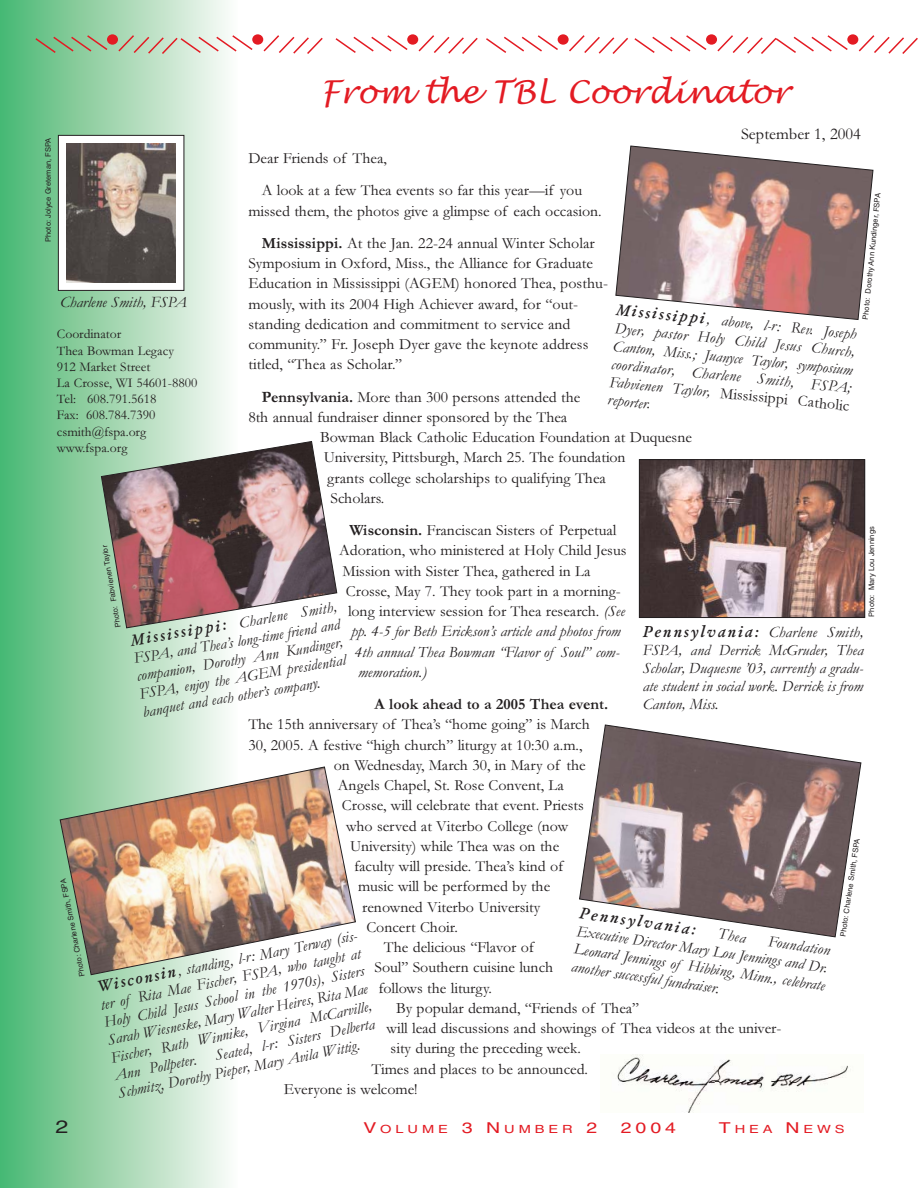
<style>
.page{position:relative;width:918px;height:1188px;background:#fff}
.page>*{position:absolute;margin:0;border:0;box-sizing:border-box;transform-origin:0 0}
.t1{font:31.5px "TT257 FO00";color:#e31b23}
.t2{font:18px "Helvetica";color:#231f20;scale:1.3 1}
.t3{font:16.5px "TT256 AO00";color:#231f20}
.t4{font:15.75px/20.2px "TT256 AO00";color:#231f20}
.t5{font:15.75px/18px "TT2557 O00";color:#231f20;text-align:justify}
.t6{font:15.75px "TT2578 O00";color:#231f20}
.t7{font:15.75px "TT2589 O00";color:#231f20}
.t8{font:15px "Helvetica";color:#e31b23;scale:1.3 1}
.t9{font:13.5px/16.2px "TT256 AO00";color:#231f20}
.t10{font:11.25px "Helvetica";letter-spacing:.265em;color:#e31b23;scale:1.3 1}
.t11{font:7.5px "Helvetica";color:#231f20}
.s1{font-family:"TT2578 O00"}
.s2{font-family:"TT2557 O00"}
.s3{font-family:"TT2589 O00"}
.s4{font-size:15px}
</style>
<div class="page">
<div style="left:0;top:0;width:237px;height:1188px;background:linear-gradient(to right,#4bb771,#fdfaf8)"></div>
<svg style="left:34px;top:34px;width:289px;height:22px"></svg>
<svg style="left:335px;top:34px;width:583px;height:20px"></svg>
<div style="left:58px;top:135px;width:126px;height:155px;background:#fff"></div>
<div style="left:58px;top:135px;width:126px;height:156px;border:1px solid #231f20"></div>
<img style="left:67px;top:143px;width:109px;height:140px">
<img style="left:617px;top:1055px;width:234px;height:58px">
<svg style="left:615px;top:145px;width:259px;height:170px"></svg>
<svg style="left:615px;top:303px;width:244px;height:17px"></svg>
<svg style="left:101px;top:441px;width:237px;height:188px;background:#9c8685"></svg>
<img style="left:641px;top:461px;width:222px;height:155px">
<div style="left:639px;top:459px;width:226px;height:159px;border:1px solid #231f20"></div>
<svg style="left:579px;top:724px;width:283px;height:214px"></svg>
<img style="left:59px;top:766px;width:297px;height:210px">
<h1 class="t1" style="left:321px;top:76px;width:470px">From the TBL Coordinator</h1>
<p class="t3" style="left:741px;top:128px;width:121px">September 1, 2004</p>
<p class="t11" style="left:46px;top:242px;width:106px;rotate:-90deg">Photo: Jolyce Greteman, FSPA</p>
<p class="t4" style="left:262px;top:144px;width:322px;line-height:32.2px;text-indent:-13px">Dear Friends of Thea,<br>A look at a few Thea events so far this year—if you</p>
<p class="t4" style="left:248px;top:196px;width:355px;line-height:32.2px;text-align:center">missed them, the photos give a glimpse of each occasion.<br><span class="s1">Mississippi.</span> At the Jan. 22-24 annual Winter Scholar</p>
<p class="t4" style="left:248px;top:255px;width:361px">Symposium in Oxford, Miss., the Alliance for Graduate Education in Mississippi (AGEM) honored Thea, posthu&shy;mously, with its 2004 High Achiever award, for “out&shy;standing dedication and commitment to service and community.” Fr. Joseph Dyer gave the keynote address titled, “Thea as Scholar.”</p>
<p class="t4" style="left:262px;top:388px;width:320px"><span class="s1">Pennsylvania.</span> More than 300 persons attended the</p>
<p class="t4" style="left:248px;top:409px;width:321px">8th annual fundraiser dinner sponsored by the Thea</p>
<p class="t4" style="left:320px;top:429px;width:373px">Bowman Black Catholic Education Foundation at Duquesne</p>
<p class="t4" style="left:324px;top:449px;width:304px">University, Pittsburgh, March 25. The foundation</p>
<p class="t4" style="left:327px;top:469px;width:280px">grants college scholarships to qualifying Thea</p>
<p class="t4" style="left:330px;top:490px;width:55px">Scholars.</p>
<p class="t4" style="left:349px;top:522px;width:269px"><span class="s1">Wisconsin.</span> Franciscan Sisters of Perpetual</p>
<p class="t4" style="left:339px;top:542px;width:289px">Adoration, who ministered at Holy Child Jesus</p>
<p class="t4" style="left:343px;top:562px;width:249px">Mission with Sister Thea, gathered in La</p>
<p class="t4" style="left:346px;top:583px;width:276px">Crosse, May 7. They took part in a morning-</p>
<p class="t4" style="left:348px;top:603px;width:279px">long interview session for Thea research. <span class="s2">(See</span></p>
<p class="t5" style="left:351px;top:623px;width:271px;line-height:20.2px">pp. 4-5 for Beth Erickson’s article and photos from 4th annual Thea Bowman “Flavor of Soul” com&shy;memoration.)</p>
<p class="t6" style="left:375px;top:699px;width:235px">A look ahead to a 2005 Thea event.</p>
<p class="t4" style="left:248px;top:716px;width:343px">The 15th anniversary of Thea’s “home going” is March</p>
<p class="t4" style="left:248px;top:736px;width:336px">30, 2005. A festive “high church” liturgy at 10:30 a.m.,</p>
<p class="t4" style="left:334px;top:757px;width:253px">on Wednesday, March 30, in Mary of the</p>
<p class="t4" style="left:338px;top:777px;width:228px">Angels Chapel, St. Rose Convent, La</p>
<p class="t4" style="left:342px;top:797px;width:243px">Crosse, will celebrate that event. Priests</p>
<p class="t4" style="left:346px;top:817px;width:224px">who served at Viterbo College (now</p>
<p class="t4" style="left:350px;top:838px;width:211px">University) while Thea was on the</p>
<p class="t4" style="left:354px;top:858px;width:211px">faculty will preside. Thea’s kind of</p>
<p class="t4" style="left:358px;top:878px;width:194px">music will be performed by the</p>
<p class="t4" style="left:362px;top:898px;width:180px">renowned Viterbo University</p>
<p class="t4" style="left:366px;top:919px;width:93px">Concert Choir.</p>
<p class="t4" style="left:384px;top:939px;width:152px">The delicious “Flavor of</p>
<p class="t4" style="left:374px;top:959px;width:180px">Soul” Southern cuisine lunch</p>
<p class="t4" style="left:379px;top:979px;width:115px">follows the liturgy.</p>
<p class="t4" style="left:396px;top:1000px;width:245px">By popular demand, “Friends of Thea”</p>
<p class="t4" style="left:387px;top:1020px;width:396px">will lead discussions and showings of Thea videos at the univer-</p>
<p class="t4" style="left:391px;top:1040px;width:192px">sity during the preceding week.</p>
<p class="t4" style="left:372px;top:1060px;width:218px">Times and places to be announced.</p>
<p class="t4" style="left:284px;top:1081px;width:135px">Everyone is welcome!</p>
<p class="t11" style="left:862px;top:319px;width:129px;rotate:-84deg">Photo: Dorothy Ann Kundinger, FSPA</p>
<p class="t5" style="left:60px;top:294px;width:128px">Charlene Smith, FSPA</p>
<p class="t5" style="left:618px;top:302px;width:243px;rotate:6deg"><span class="s3">Mississippi</span>, above, l-r: Rev. Joseph Dyer, pastor Holy Child Jesus Church, Canton, Miss.; Juanyce Taylor, symposium coordinator, Charlene Smith, FSPA;</p>
<p class="t9" style="left:57px;top:328px;width:142px">Coordinator<br>Thea Bowman Legacy<br>912 Market Street<br>La Crosse, WI 54601-8800<br>Tel: 608.791.5618<br>Fax: 608.784.7390 csmith@fspa.org www.fspa.org</p>
<p class="t4" style="left:610px;top:372px;width:243px;rotate:6deg"><span class="s2">Fabvienen Taylor,</span> Mississippi Catholic</p>
<p class="t5" style="left:609px;top:392px;width:45px;rotate:6deg">reporter.</p>
<p class="t11" style="left:869px;top:617px;width:92px;rotate:-90deg">Photo: Mary Lou Jennings</p>
<p class="t11" style="left:115px;top:628px;width:85px;rotate:-99deg">Photo: Fabvienen Taylor</p>
<p class="t5" style="left:130px;top:632px;width:210px;rotate:-9deg"><span class="s3">Mississippi:</span> Charlene Smith, FSPA, and Thea’s long-time friend and companion, Dorothy Ann Kundinger, FSPA, enjoy the AGEM presidential banquet and each other’s company.</p>
<p class="t5" style="left:643px;top:625px;width:222px"><span class="s3">Pennsylvania:</span> Charlene Smith, FSPA, and Derrick McGruder, Thea Scholar, Duquesne ’03, currently a gradu&shy;ate student in social work. Derrick is from Canton, Miss.</p>
<p class="t11" style="left:840px;top:937px;width:101px;rotate:-82deg">Photo: Charlene Smith, FSPA</p>
<p class="t11" style="left:79px;top:977px;width:101px;rotate:-101deg">Photo: Charlene Smith, FSPA</p>
<p class="t7" style="left:580px;top:906px;width:119px;rotate:8deg">Pennsylvania:</p>
<p class="t5" style="left:578px;top:924px;width:255px;rotate:8deg">Executive Director Mary Lou Jennings and Dr.</p>
<p class="t5" style="left:719px;top:926px;width:29px;rotate:8deg">Thea</p>
<p class="t5" style="left:96px;top:979px;width:270px;text-align:left;rotate:-11deg"><span class="s3">Wisconsin</span>, standing, l-r: Mary Terway (sis&shy;ter of Rita Mae Fischer, FSPA, who taught at Holy Child Jesus School in the 1970s), Sisters Sarah Wiesneske, Mary Walter Heires, Rita Mae Fischer, Ruth Winnike, Virgina McCarville, Ann Pollpeter. Seated, l-r: Sisters Delberta Schmitz, Dorothy Pieper, Mary Avila Wittig.</p>
<p class="t5" style="left:769px;top:934px;width:64px;rotate:8deg">Foundation</p>
<p class="t5" style="left:575px;top:943px;width:255px;line-height:17.5px;rotate:8deg">Leonard Jennings of Hibbing, Minn., celebrate another successful fundraiser.</p>
<p class="t2" style="left:55px;top:1121px;width:12px">2</p>
<p class="t10" style="left:363px;top:1125px;width:181px"><span class="s4">V</span>OLUME <span class="s4">3 N</span>UMBER <span class="s4">2</span></p>
<p class="t8" style="left:621px;top:1123px;width:44px">2004</p>
<p class="t10" style="left:719px;top:1125px;width:98px"><span class="s4">T</span>HEA <span class="s4">N</span>EWS</p>
</div>
